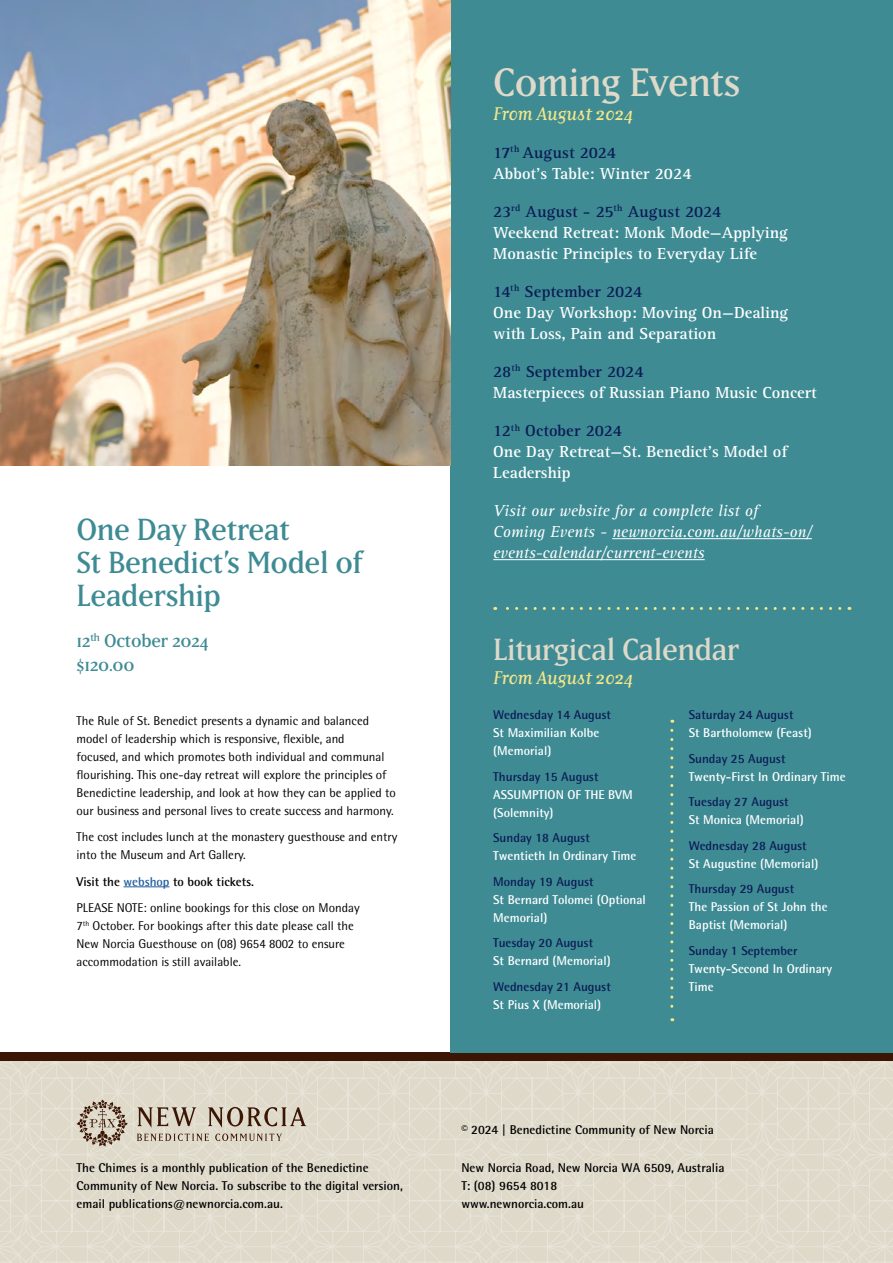
<style>
.page{position:relative;width:893px;height:1263px;background:#fff}
.page>*{position:absolute;margin:0;border:0;box-sizing:border-box;transform-origin:0 0}
.H1_Small{font:39px "Matrix IIOT";letter-spacing:-.01em;color:#ded9c9}
.H1_XSmall{font:30px/33px "Matrix IIOT";letter-spacing:-.01em;color:#3e8b94}
.H1_XSmall-2{font:30px "Matrix IIOT";letter-spacing:-.01em;color:#ded9c9}
.Subtitle{font:18px "Matrix II Script OT";color:#f4e689}
.H1_XSmall-3{font:18px/24px "Matrix IIOT";letter-spacing:-.01em;color:#3e8b94}
.Subtitle-2{font:700 16.5px/21px "Rotis Serif Std";color:#fff}
.Subtitle-3{font:italic 16.5px/21px "Rotis Serif Std";color:#fff}
.Body{font:12.75px/18px "Rotis Semi Sans Std";color:#000}
.Body-2{font:700 12.75px/18px "Rotis Semi Sans Std";color:#fff}
.Body-3{font:700 12.75px/18px "Rotis Semi Sans Std";color:#000}
.Body-4{font:700 12.75px/18px "Rotis Semi Sans Std";color:#0c1b55}
.s1{color:#215e9e}
.s2{color:#0c1b55}
.s3{color:#fff}
</style>
<div class="page">
<svg style="left:0;top:1202px;width:893px;height:61px;background:#dfdacb"></svg>
<svg style="left:0;top:1146px;width:893px;height:56px;background:#dfdbcb"></svg>
<div style="left:0;top:1052px;width:893px;height:9px;background:#3c1605"></div>
<svg style="left:0;top:1061px;width:893px;height:85px;background:#dbd6c7"></svg>
<div style="left:451px;top:0;width:442px;height:1052px;background:#3e8b94"></div>
<hr style="left:612px;top:538px;width:200px;height:1px;background:#fff">
<hr style="left:493px;top:559px;width:212px;height:1px;background:#fff">
<svg style="left:495px;top:607px;width:345px;height:3px"></svg>
<svg style="left:670px;top:730px;width:3px;height:291px"></svg>
<hr style="left:124px;top:886px;width:46px;height:1px;background:#215e9e">
<img style="left:0;top:0;width:451px;height:466px">
<p class="H1_XSmall" style="left:77px;top:512px;width:288px">One Day Retreat<br>St Benedict’s Model of<br>Leadership</p>
<p class="H1_XSmall-3" style="left:77px;top:628px;width:134px">12<sup>th</sup> October 2024 $120.00</p>
<p class="Body" style="left:77px;top:711px;width:321px">The Rule of St. Benedict presents a dynamic and balanced model of leadership which is responsive, flexible, and<br>focused, and which promotes both individual and communal flourishing. This one-day retreat will explore the principles of Benedictine leadership, and look at how they can be applied to our business and personal lives to create success and harmony.</p>
<p class="Body" style="left:77px;top:828px;width:322px">The cost includes lunch at the monastery guesthouse and entry into the Museum and Art Gallery.</p>
<p class="Body-3" style="left:77px;top:872px;width:179px">Visit the <span class="s1">webshop</span> to book tickets.</p>
<p class="Body" style="left:77px;top:899px;width:285px">PLEASE NOTE: online bookings for this close on Monday 7<sup>th</sup> October. For bookings after this date please call the New Norcia Guesthouse on (08) 9654 8002 to ensure accommodation is still available.</p>
<p class="Body-3" style="left:77px;top:1158px;width:328px">The Chimes is a monthly publication of the Benedictine<br>Community of New Norcia. To subscribe to the digital version, email publications@newnorcia.com.au.</p>
<p class="H1_Small" style="left:493px;top:59px;width:249px">Coming Events</p>
<p class="Subtitle" style="left:493px;top:103px;width:142px">From August 2024</p>
<p class="Subtitle-2" style="left:493px;top:142px;width:200px"><span class="s2">17</span><sup>th</sup> <span class="s2">August 2024<br></span>Abbot’s Table: Winter 2024</p>
<p class="Subtitle-2" style="left:493px;top:201px;width:296px"><span class="s2">23</span><sup>rd</sup> <span class="s2">August - 25</span><sup>th</sup> <span class="s2">August 2024<br></span>Weekend Retreat: Monk Mode—Applying<br>Monastic Principles to Everyday Life</p>
<p class="Subtitle-2" style="left:493px;top:281px;width:296px"><span class="s2">14</span><sup>th</sup> <span class="s2">September 2024<br></span>One Day Workshop: Moving On—Dealing with Loss, Pain and Separation</p>
<p class="Subtitle-2" style="left:493px;top:361px;width:325px"><span class="s2">28</span><sup>th</sup> <span class="s2">September 2024<br></span>Masterpieces of Russian Piano Music Concert</p>
<p class="Subtitle-2" style="left:493px;top:420px;width:295px"><span class="s2">12</span><sup>th</sup> <span class="s2">October 2024<br></span>One Day Retreat—St. Benedict’s Model of<br>Leadership</p>
<p class="Subtitle-3" style="left:493px;top:501px;width:320px">Visit our website for a complete list of<br>Coming Events - newnorcia.com.au/whats-on/ events-calendar/current-events</p>
<p class="H1_XSmall-2" style="left:493px;top:632px;width:248px">Liturgical Calendar</p>
<p class="Subtitle" style="left:493px;top:667px;width:142px">From August 2024</p>
<p class="Body-2" style="left:493px;top:706px;width:119px"><span class="s2">Wednesday 14 August<br></span>St Maximilian Kolbe (Memorial)</p>
<p class="Body-2" style="left:493px;top:767px;width:141px"><span class="s2">Thursday 15 August<br></span>ASSUMPTION OF THE BVM (Solemnity)</p>
<p class="Body-2" style="left:493px;top:829px;width:145px"><span class="s2">Sunday 18 August<br></span>Twentieth In Ordinary Time</p>
<p class="Body-2" style="left:493px;top:872px;width:154px"><span class="s2">Monday 19 August<br></span>St Bernard Tolomei (Optional<br>Memorial)</p>
<p class="Body-2" style="left:493px;top:933px;width:119px"><span class="s2">Tuesday 20 August<br></span>St Bernard (Memorial)</p>
<p class="Body-4" style="left:493px;top:977px;width:119px">Wednesday 21 August<br><span class="s3">St Pius X (Memorial)</span></p>
<p class="Body-2" style="left:689px;top:706px;width:125px"><span class="s2">Saturday 24 August<br></span>St Bartholomew (Feast)</p>
<p class="Body-2" style="left:689px;top:749px;width:158px"><span class="s2">Sunday 25 August<br></span>Twenty-First In Ordinary Time</p>
<p class="Body-2" style="left:689px;top:793px;width:116px"><span class="s2">Tuesday 27 August<br></span>St Monica (Memorial)</p>
<p class="Body-2" style="left:689px;top:836px;width:131px"><span class="s2">Wednesday 28 August<br></span>St Augustine (Memorial)</p>
<p class="Body-2" style="left:689px;top:879px;width:140px"><span class="s2">Thursday 29 August<br></span>The Passion of St John the<br>Baptist (Memorial)</p>
<p class="Body-2" style="left:689px;top:941px;width:145px"><span class="s2">Sunday 1 September<br></span>Twenty-Second In Ordinary<br>Time</p>
<p class="Body-3" style="left:461px;top:1121px;width:254px">© 2024 | Benedictine Community of New Norcia</p>
<p class="Body-3" style="left:461px;top:1158px;width:265px">New Norcia Road, New Norcia WA 6509, Australia<br>T: (08) 9654 8018<br>www.newnorcia.com.au</p>
</div>
